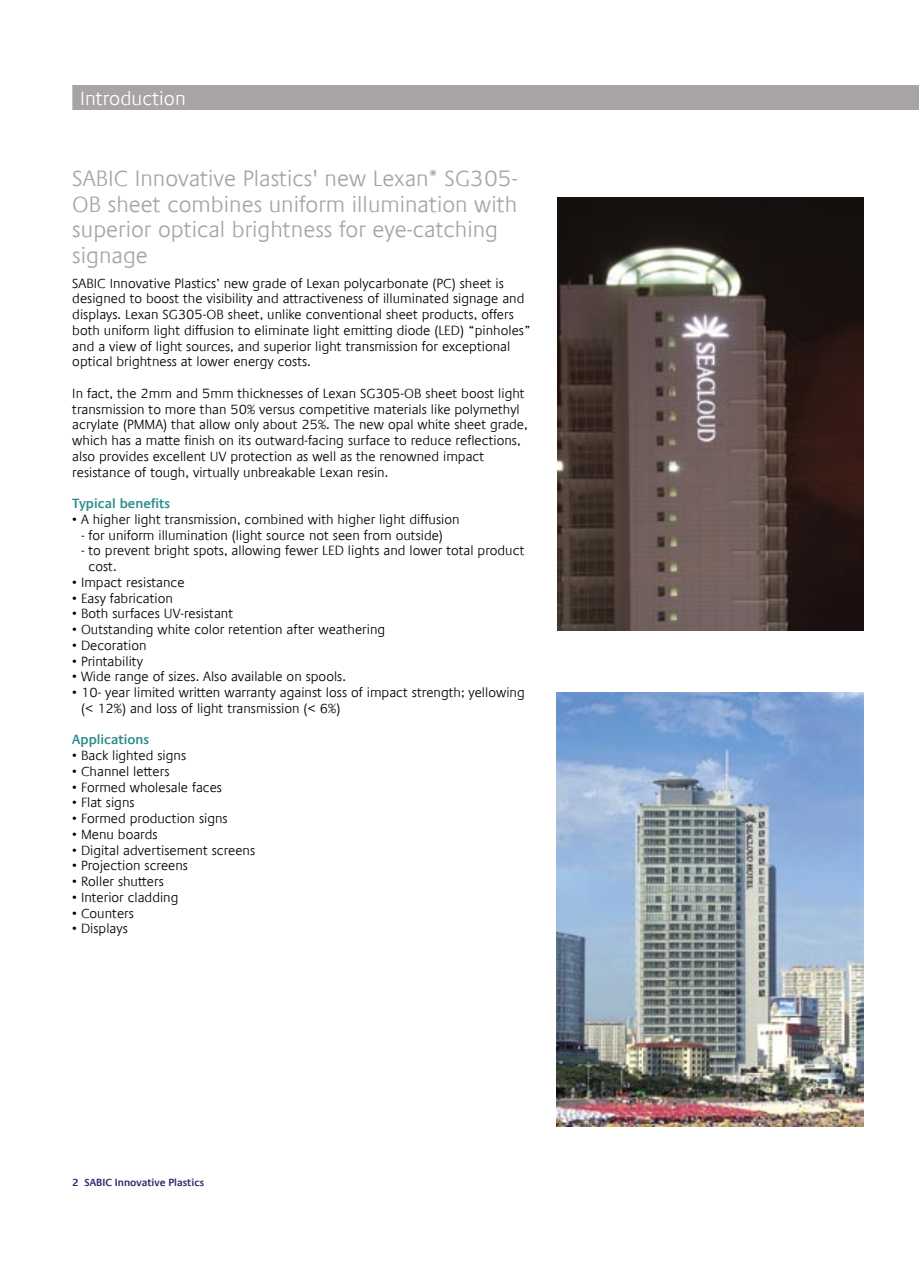
<style>
.page{position:relative;width:919px;height:1263px;background:#fff}
.page>*{position:absolute;margin:0;border:0;box-sizing:border-box;transform-origin:0 0}
.Normaal{font:300 22.5px/25.5px "Praxis Com";color:#a8a4a6}
.Normaal-2{font:300 19.5px "Praxis Com";color:#fff}
.Normaal-3{font:300 13.5px/15.8px "Praxis Com";color:#000}
.Normaal-4{font:600 13.5px "Praxis Com";color:#2e8f8c}
.t1{font:600 10.5px "Praxis Com";color:#30256c}
</style>
<div class="page">
<img style="left:557px;top:197px;width:306px;height:434px">
<img style="left:556px;top:692px;width:307px;height:435px">
<div style="left:72px;top:85px;width:846px;height:25px;background:#a8a4a6"></div>
<p class="Normaal-2" style="left:80px;top:87px;width:107px">Introduction</p>
<p class="Normaal" style="left:72px;top:166px;width:447px">SABIC Innovative Plastics' new Lexan* SG305- OB sheet combines uniform illumination with superior optical brightness for eye-catching signage</p>
<p class="Normaal-3" style="left:72px;top:275px;width:460px">SABIC Innovative Plastics’ new grade of Lexan polycarbonate (PC) sheet is designed to boost the visibility and attractiveness of illuminated signage and displays. Lexan SG305-OB sheet, unlike conventional sheet products, offers both uniform light diffusion to eliminate light emitting diode (LED) “pinholes” and a view of light sources, and superior light transmission for exceptional optical brightness at lower energy costs.</p>
<p class="Normaal-3" style="left:72px;top:385px;width:457px">In fact, the 2mm and 5mm thicknesses of Lexan SG305-OB sheet boost light transmission to more than 50% versus competitive materials like polymethyl acrylate (PMMA) that allow only about 25%. The new opal white sheet grade, which has a matte finish on its outward-facing surface to reduce reflections, also provides excellent UV protection as well as the renowned impact resistance of tough, virtually unbreakable Lexan resin.</p>
<p class="Normaal-4" style="left:72px;top:495px;width:99px">Typical benefits</p>
<p class="Normaal-3" style="left:72px;top:511px;width:389px">• A higher light transmission, combined with higher light diffusion</p>
<p class="Normaal-3" style="left:81px;top:527px;width:363px">- for uniform illumination (light source not seen from outside)</p>
<p class="Normaal-3" style="left:89px;top:543px;width:437px;text-indent:-8px">- to prevent bright spots, allowing fewer LED lights and lower total product cost.</p>
<p class="Normaal-3" style="left:72px;top:574px;width:114px">• Impact resistance</p>
<p class="Normaal-3" style="left:72px;top:590px;width:102px">• Easy fabrication</p>
<p class="Normaal-3" style="left:72px;top:606px;width:162px">• Both surfaces UV-resistant</p>
<p class="Normaal-3" style="left:72px;top:622px;width:314px">• Outstanding white color retention after weathering</p>
<p class="Normaal-3" style="left:72px;top:637px;width:76px">• Decoration</p>
<p class="Normaal-3" style="left:72px;top:653px;width:72px">• Printability</p>
<p class="Normaal-3" style="left:72px;top:669px;width:275px">• Wide range of sizes. Also available on spools.</p>
<p class="Normaal-3" style="left:81px;top:685px;width:445px;text-indent:-9px">• 10- year limited written warranty against loss of impact strength; yellowing (&lt; 12%) and loss of light transmission (&lt; 6%)</p>
<p class="Normaal-4" style="left:72px;top:732px;width:78px">Applications</p>
<p class="Normaal-3" style="left:72px;top:748px;width:115px">• Back lighted signs</p>
<p class="Normaal-3" style="left:72px;top:763px;width:99px">• Channel letters</p>
<p class="Normaal-3" style="left:72px;top:779px;width:151px">• Formed wholesale faces</p>
<p class="Normaal-3" style="left:72px;top:795px;width:64px">• Flat signs</p>
<p class="Normaal-3" style="left:72px;top:811px;width:157px">• Formed production signs</p>
<p class="Normaal-3" style="left:72px;top:826px;width:87px">• Menu boards</p>
<p class="Normaal-3" style="left:72px;top:842px;width:184px">• Digital advertisement screens</p>
<p class="Normaal-3" style="left:72px;top:858px;width:117px">• Projection screens</p>
<p class="Normaal-3" style="left:72px;top:874px;width:93px">• Roller shutters</p>
<p class="Normaal-3" style="left:72px;top:889px;width:108px">• Interior cladding</p>
<p class="Normaal-3" style="left:72px;top:905px;width:63px">• Counters</p>
<p class="Normaal-3" style="left:72px;top:921px;width:57px">• Displays</p>
<p class="t1" style="left:72px;top:1176px;width:133px">2 SABIC Innovative Plastics</p>
</div>
